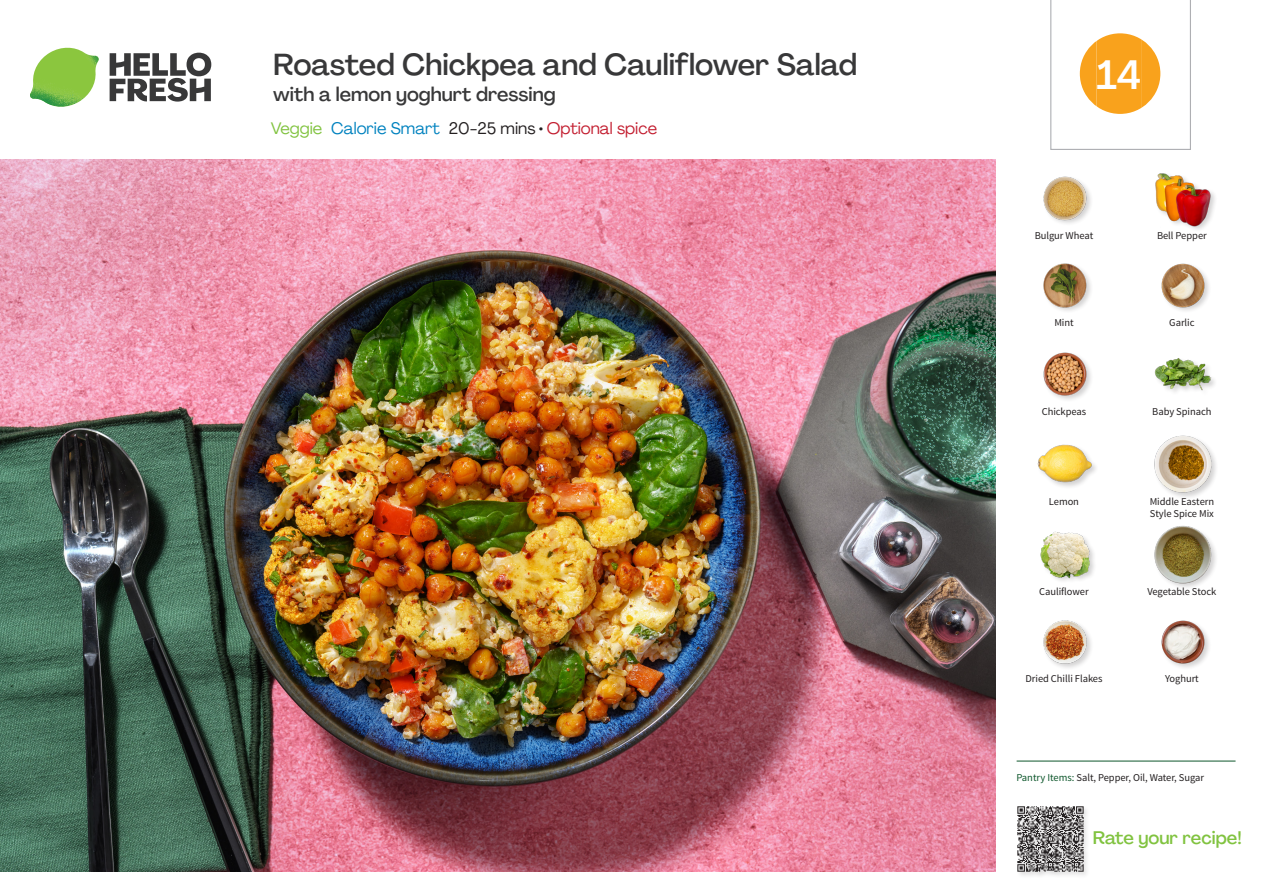
<style>
.page{position:relative;width:1263px;height:893px;background:#fff}
.page>*{position:absolute;margin:0;border:0;box-sizing:border-box;transform-origin:0 0}
._24_Recipe_Nr_Bag{font:500 40.5px "Agrandir";color:#fff}
._15_Titel_UK{font:500 30px "Agrandir";letter-spacing:-.005em;color:#383839}
._15_Titel_UK-2{font:500 19.5px "Agrandir";color:#383839}
.t1{font:500 18px "Agrandir";color:#81c340}
._02_Box_Type{font:16.5px "Agrandir";color:#c31f31}
._18_FRONT_ingredients_UK{font:10.5px/12px "Source Sans Pro";letter-spacing:-.005em;color:#231f20}
.t2{font:10.5px "Source Sans Variable";letter-spacing:-.005em;color:#231f20}
.s1{color:#81c340}
.s2{color:#0082bf}
.s3{color:#231f20}
.s4{font-family:"Source Sans Pro";color:#0e572c}
</style>
<div class="page">
<svg style="left:110px;top:53px;width:101px;height:49px"></svg>
<img style="left:30px;top:48px;width:69px;height:59px">
<img style="left:0;top:159px;width:995px;height:713px">
<hr style="left:1016px;top:761px;width:219px;height:1px;background:#0e572c">
<div style="left:1016px;top:805px;width:74px;height:74px;background:#f9f9f9"></div>
<img style="left:1017px;top:806px;width:69px;height:69px">
<div style="left:1155px;top:172px;width:63px;height:61px;background:#231f20;opacity:.2"></div>
<img style="left:1155px;top:172px;width:57px;height:55px">
<img style="left:1043px;top:176px;width:48px;height:48px">
<img style="left:1161px;top:263px;width:48px;height:48px">
<img style="left:1043px;top:263px;width:48px;height:48px">
<div style="left:1154px;top:357px;width:64px;height:40px;background:#231f20;opacity:.2"></div>
<img style="left:1154px;top:357px;width:58px;height:40px">
<img style="left:1043px;top:352px;width:48px;height:48px">
<div style="left:1154px;top:434px;width:65px;height:66px;background:#231f20;opacity:.2"></div>
<img style="left:1154px;top:435px;width:58px;height:58px">
<img style="left:1037px;top:444px;width:57px;height:43px">
<div style="left:1154px;top:525px;width:64px;height:65px;background:#231f20;opacity:.2"></div>
<img style="left:1154px;top:526px;width:58px;height:57px">
<img style="left:1040px;top:531px;width:54px;height:50px">
<img style="left:1161px;top:620px;width:48px;height:48px">
<img style="left:1043px;top:620px;width:48px;height:48px">
<svg style="left:1050px;top:0;width:141px;height:150px"></svg>
<p class="_15_Titel_UK" style="left:273px;top:46px;width:585px">Roasted Chickpea and Cauliflower Salad</p>
<p class="_15_Titel_UK-2" style="left:273px;top:82px;width:284px">with a lemon yoghurt dressing</p>
<p class="_02_Box_Type" style="left:271px;top:118px;width:388px"><span class="s1">Veggie</span> <span class="s2">Calorie Smart</span> <span class="s3">20-25 mins •</span> Optional spice</p>
<p class="_24_Recipe_Nr_Bag" style="left:1096px;top:50px;width:46px">14</p>
<p class="_18_FRONT_ingredients_UK" style="left:1035px;top:230px;width:60px">Bulgur Wheat</p>
<p class="_18_FRONT_ingredients_UK" style="left:1157px;top:230px;width:51px">Bell Pepper</p>
<p class="_18_FRONT_ingredients_UK" style="left:1054px;top:317px;width:21px">Mint</p>
<p class="_18_FRONT_ingredients_UK" style="left:1169px;top:317px;width:27px">Garlic</p>
<p class="_18_FRONT_ingredients_UK" style="left:1042px;top:405px;width:46px">Chickpeas</p>
<p class="_18_FRONT_ingredients_UK" style="left:1152px;top:405px;width:61px">Baby Spinach</p>
<p class="_18_FRONT_ingredients_UK" style="left:1049px;top:496px;width:32px">Lemon</p>
<p class="_18_FRONT_ingredients_UK" style="left:1150px;top:496px;width:66px">Middle Eastern<br>Style Spice Mix</p>
<p class="_18_FRONT_ingredients_UK" style="left:1039px;top:586px;width:51px">Cauliflower</p>
<p class="_18_FRONT_ingredients_UK" style="left:1147px;top:586px;width:71px">Vegetable Stock</p>
<p class="_18_FRONT_ingredients_UK" style="left:1025px;top:672px;width:79px">Dried Chilli Flakes</p>
<p class="_18_FRONT_ingredients_UK" style="left:1165px;top:672px;width:35px">Yoghurt</p>
<p class="t2" style="left:1016px;top:771px;width:189px"><span class="s4">Pantry Items:</span> Salt, Pepper, Oil, Water, Sugar</p>
<h3 class="t1" style="left:1093px;top:827px;width:150px">Rate your recipe!</h3>
</div>
